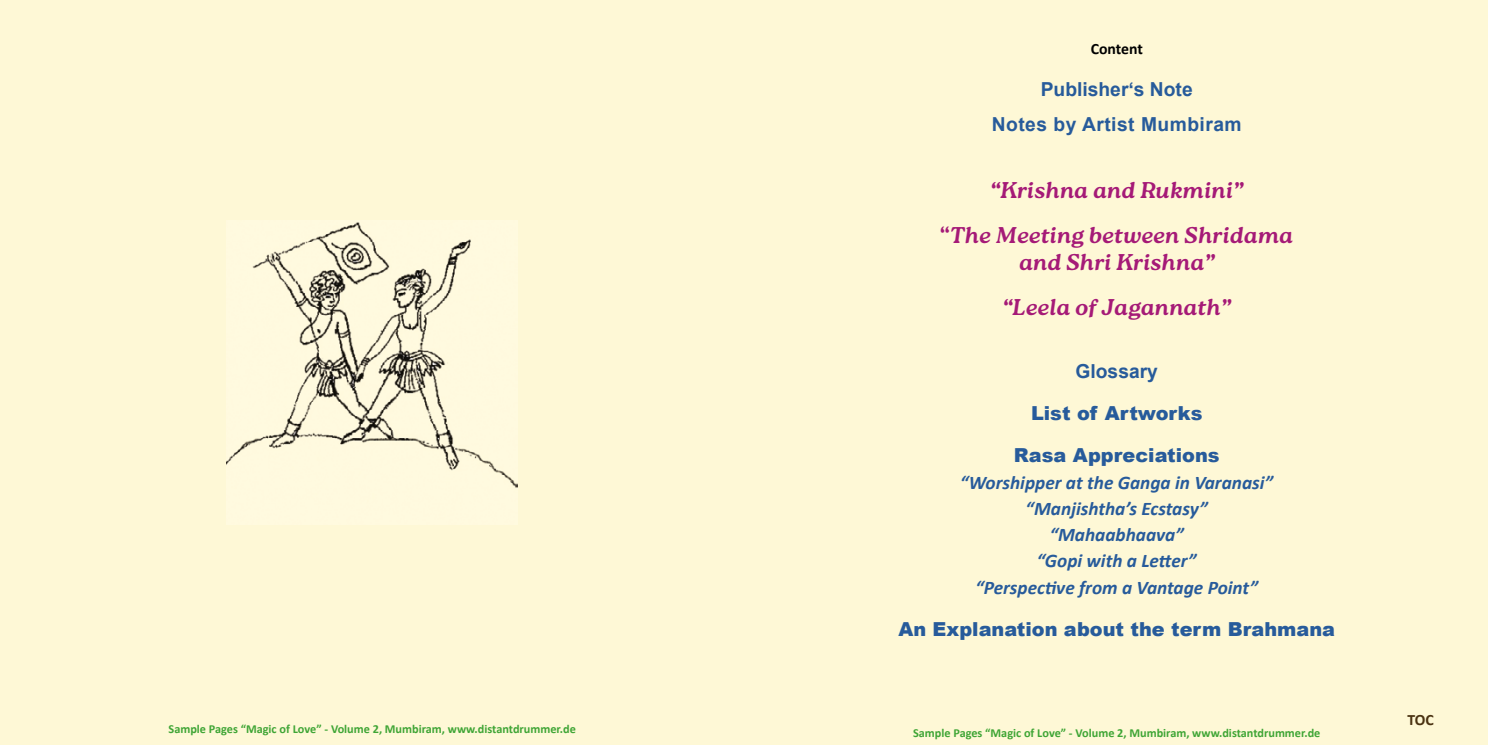
<style>
.page{position:relative;width:1489px;height:745px;background:#fff}
.page>*{position:absolute;margin:0;border:0;box-sizing:border-box;transform-origin:0 0}
.t1{font:italic 700 22.75px/45.5px "Roca";color:#a51a77;text-align:center}
.t2{font:italic 700 19.25px/26.2px "Calibri";color:#275b9b;text-align:center}
.t3{font:900 19.25px/42px "Arial";color:#275b9b;text-align:center}
.t4{font:700 19.25px/35px "Arial";letter-spacing:.025em;color:#275b9b;text-align:center}
.t5{font:700 19.25px "Arial";color:#275b9b}
.t6{font:700 15.75px "Calibri";letter-spacing:-.005em;color:#000}
.t7{font:700 15.75px "Calibri";color:#4a3211}
.t8{font:700 12.25px "Calibri";color:#3fa535}
.s1{font-style:normal}
</style>
<div class="page">
<div style="left:0;top:0;width:1487px;height:744px;background:#fef8d6"></div>
<img style="left:227px;top:220px;width:290px;height:304px">
<p class="t6" style="left:1090px;top:38px;width:54px">Content</p>
<h2 class="t4" style="left:991px;top:72px;width:251px">Publisher‘s Note<br>Notes by Artist Mumbiram</h2>
<h1 class="t1" style="left:940px;top:167px;width:355px">“Krishna and Rukmini”<br><span class="s1">“</span>The Meeting between Shridama</h1>
<h1 class="t1" style="left:1002px;top:239px;width:229px">and Shri Krishna” “Leela of Jagannath”</h1>
<h2 class="t5" style="left:1075px;top:357px;width:84px">Glossary</h2>
<h2 class="t3" style="left:1013px;top:391px;width:207px">List of Artworks<br>Rasa Appreciations</h2>
<h2 class="t2" style="left:960px;top:468px;width:314px">“Worshipper at the Ganga in Varanasi” “Manjishtha’s Ecstasy” “Mahaabhaava”<br>“Gopi with a Letter”<br>“Perspective from a Vantage Point”</h2>
<h2 class="t3" style="left:898px;top:607px;width:438px">An Explanation about the term Brahmana</h2>
<p class="t8" style="left:168px;top:719px;width:409px">Sample Pages “Magic of Love” - Volume 2, Mumbiram, www.distantdrummer.de</p>
<p class="t8" style="left:913px;top:723px;width:409px">Sample Pages “Magic of Love” - Volume 2, Mumbiram, www.distantdrummer.de</p>
<p class="t7" style="left:1407px;top:708px;width:28px">TOC</p>
</div>
